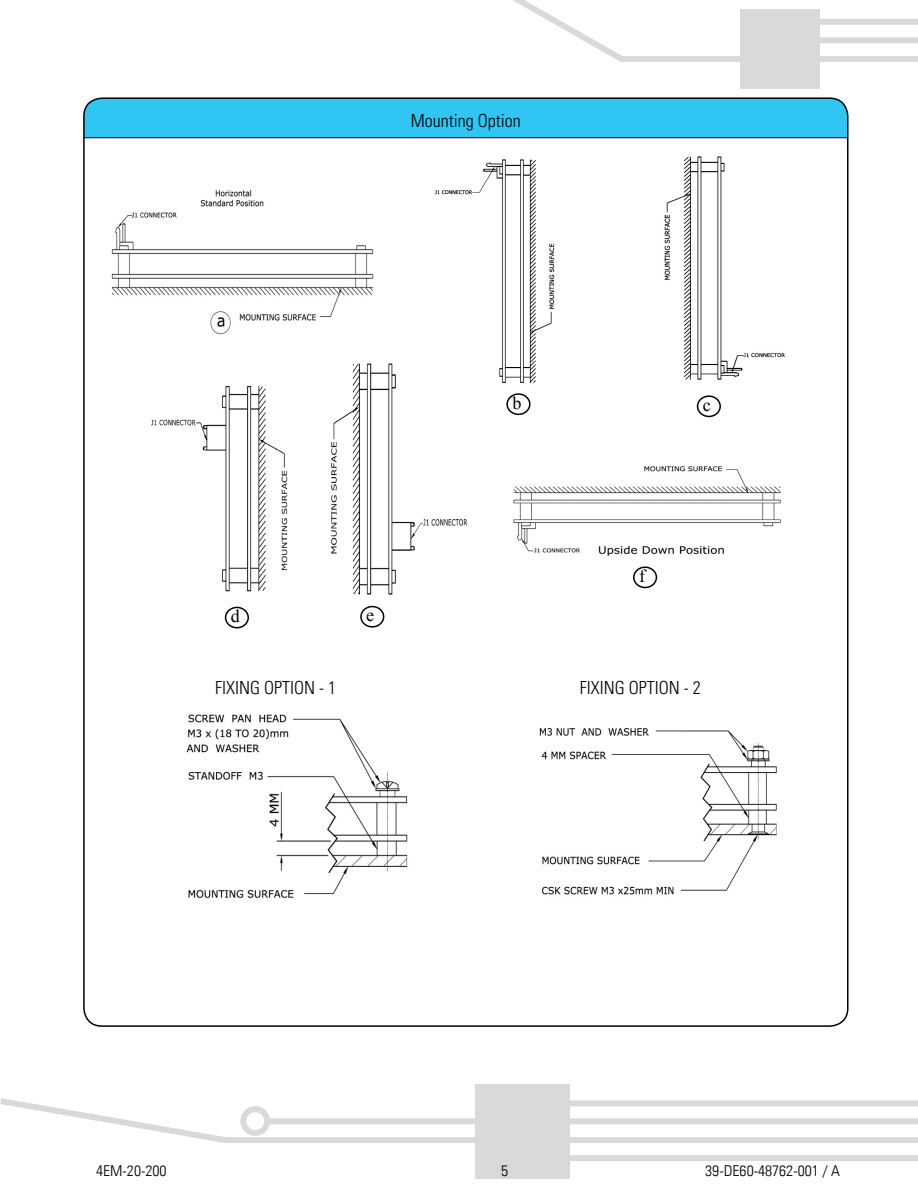
<style>
.page{position:relative;width:918px;height:1188px;background:#fff}
.page>*{position:absolute;margin:0;border:0;box-sizing:border-box;transform-origin:0 0}
.t1{font:300 condensed 18px "Univers LT Std";color:#000}
.t2{font:18px "Times New Roman";color:#000}
.t3{font:300 condensed 15px "Univers LT";color:#000;scale:1.06 1}
</style>
<div class="page">
<div style="left:740px;top:9px;width:80px;height:79px;background:#d9d9d9"></div>
<svg style="left:513px;top:0;width:405px;height:62px"></svg>
<div style="left:475px;top:1084px;width:95px;height:94px;background:#d9d9d9"></div>
<svg style="left:0;top:1098px;width:918px;height:45px"></svg>
<div style="left:564px;top:1155px;width:354px;height:6px;background:#d9d9d9"></div>
<div style="left:84px;top:100px;width:762px;height:38px;background:#31c5f4"></div>
<img style="left:111px;top:190px;width:263px;height:145px">
<img style="left:434px;top:159px;width:121px;height:224px">
<img style="left:664px;top:156px;width:121px;height:224px">
<img style="left:513px;top:466px;width:268px;height:91px">
<img style="left:151px;top:385px;width:137px;height:207px">
<img style="left:331px;top:359px;width:141px;height:250px">
<div style="left:360px;top:606px;width:24px;height:22px;border:2px solid #000;border-radius:50%"></div>
<div style="left:506px;top:393px;width:25px;height:22px;border:2px solid #000;border-radius:50%"></div>
<div style="left:697px;top:395px;width:24px;height:22px;border:2px solid #000;border-radius:50%"></div>
<div style="left:225px;top:607px;width:24px;height:21px;border:2px solid #000;border-radius:50%"></div>
<div style="left:633px;top:566px;width:24px;height:22px;border:2px solid #000;border-radius:50%"></div>
<img style="left:186px;top:714px;width:222px;height:185px">
<img style="left:539px;top:728px;width:238px;height:167px">
<p class="t1" style="left:411px;top:110px;width:111px">Mounting Option</p>
<p class="t2" style="left:512px;top:391px;width:10px">b</p>
<p class="t2" style="left:703px;top:393px;width:9px">c</p>
<p class="t2" style="left:231px;top:604px;width:10px">d</p>
<p class="t2" style="left:366px;top:603px;width:9px">e</p>
<p class="t2" style="left:639px;top:564px;width:7px">f</p>
<p class="t1" style="left:215px;top:677px;width:122px">FIXING OPTION - 1</p>
<p class="t1" style="left:580px;top:677px;width:122px">FIXING OPTION - 2</p>
<p class="t3" style="left:96px;top:1162px;width:68px">4EM-20-200</p>
<p class="t3" style="left:501px;top:1162px;width:8px">5</p>
<p class="t3" style="left:705px;top:1162px;width:129px">39-DE60-48762-001 / A</p>
</div>
